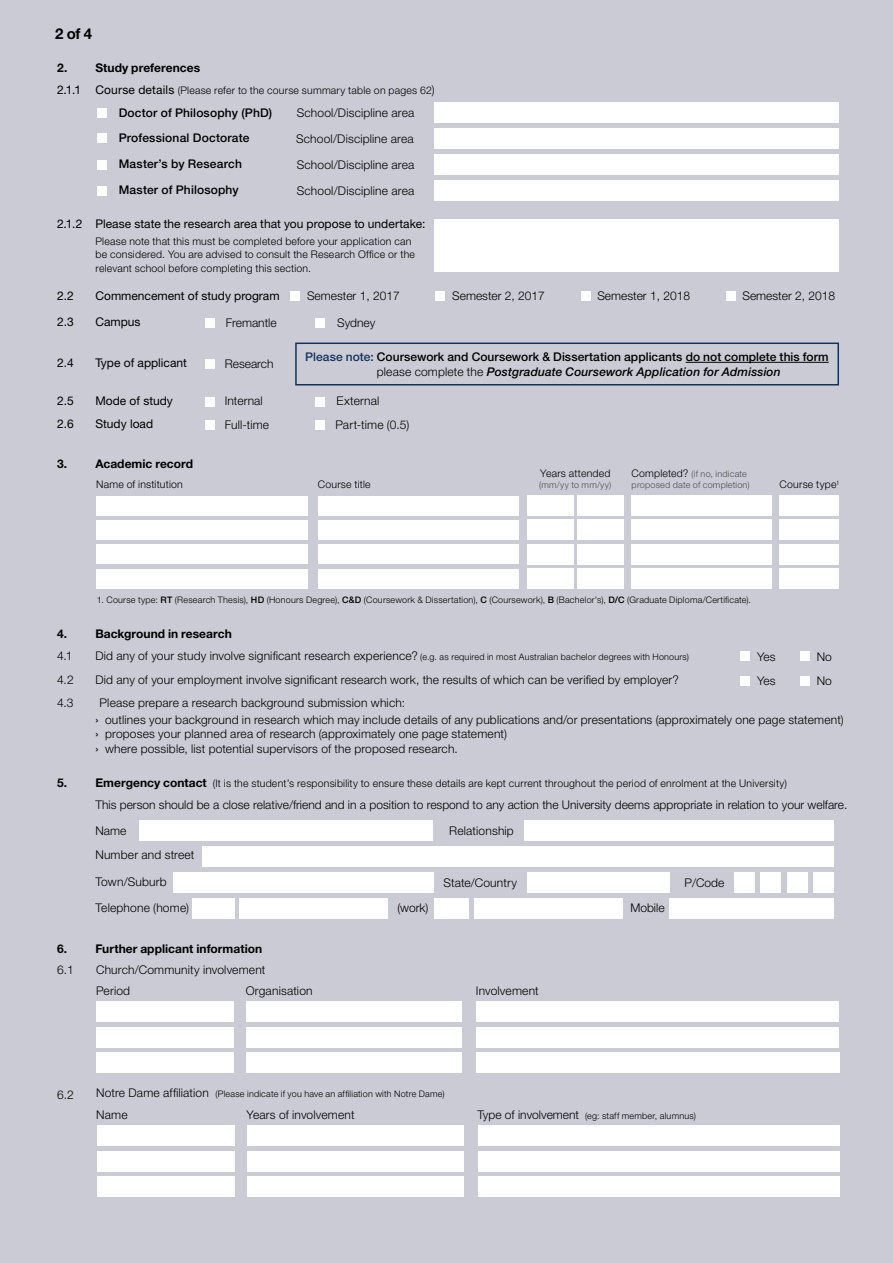
<style>
.page{position:relative;width:893px;height:1263px;background:#cbcbd6}
.page>*{position:absolute;margin:0;border:0;box-sizing:border-box;transform-origin:0 0}
.t1{font:700 15px "Helvetica Neue LT Std";color:#000}
.t2{font:300 12px "Helvetica Neue LT Std";letter-spacing:.015em;color:#000}
.t3{font:500 12px/14.4px "Helvetica Neue LT Std";letter-spacing:.01em;color:#000}
.t4{font:12px "Helvetica Neue LT Std";color:#000}
.t5{font:700 12px "Helvetica Neue LT Std";letter-spacing:.005em;color:#000}
.t6{font:300 10.5px/13.5px "Helvetica Neue LT Std";letter-spacing:.02em;color:#000}
.t7{font:300 9px "Helvetica Neue LT Std";letter-spacing:.025em;color:#000}
.t8{font:300 9px/10.8px "Helvetica Neue LT Std";letter-spacing:.025em;color:#4d4d4f}
.s1{font-weight:400;font-size:12px}
.s2{font-size:12px}
.s3{color:#16325c}
.s4{font-weight:300}
.s5{font-style:italic}
.s6{font-size:10.5px;color:#000}
.s7{font-weight:500}
.s8{font-weight:400}
.s9{font-weight:700;font-size:12px}
</style>
<div class="page">
<svg style="left:139px;top:820px;width:695px;height:46px"></svg>
<svg style="left:173px;top:872px;width:296px;height:46px"></svg>
<svg style="left:475px;top:872px;width:359px;height:46px"></svg>
<div style="left:740px;top:675px;width:10px;height:10px;background:#fff"></div>
<div style="left:800px;top:675px;width:9px;height:10px;background:#fff"></div>
<div style="left:740px;top:651px;width:10px;height:10px;background:#fff"></div>
<div style="left:800px;top:651px;width:9px;height:10px;background:#fff"></div>
<div style="left:434px;top:129px;width:405px;height:20px;background:#fff"></div>
<div style="left:97px;top:134px;width:10px;height:9px;background:#fff"></div>
<div style="left:434px;top:155px;width:405px;height:20px;background:#fff"></div>
<div style="left:97px;top:160px;width:10px;height:9px;background:#fff"></div>
<div style="left:434px;top:181px;width:405px;height:20px;background:#fff"></div>
<div style="left:97px;top:186px;width:10px;height:9px;background:#fff"></div>
<div style="left:434px;top:103px;width:405px;height:20px;background:#fff"></div>
<div style="left:97px;top:108px;width:10px;height:10px;background:#fff"></div>
<div style="left:205px;top:318px;width:10px;height:10px;background:#fff"></div>
<div style="left:315px;top:318px;width:10px;height:10px;background:#fff"></div>
<div style="left:290px;top:291px;width:10px;height:10px;background:#fff"></div>
<div style="left:435px;top:291px;width:10px;height:10px;background:#fff"></div>
<div style="left:581px;top:291px;width:9px;height:10px;background:#fff"></div>
<div style="left:726px;top:291px;width:10px;height:10px;background:#fff"></div>
<div style="left:205px;top:397px;width:10px;height:9px;background:#fff"></div>
<div style="left:315px;top:397px;width:10px;height:9px;background:#fff"></div>
<div style="left:205px;top:420px;width:10px;height:10px;background:#fff"></div>
<div style="left:315px;top:420px;width:10px;height:10px;background:#fff"></div>
<div style="left:434px;top:220px;width:405px;height:52px;background:#fff"></div>
<svg style="left:527px;top:495px;width:97px;height:94px"></svg>
<svg style="left:632px;top:495px;width:140px;height:94px"></svg>
<svg style="left:96px;top:496px;width:212px;height:93px"></svg>
<svg style="left:318px;top:496px;width:201px;height:93px"></svg>
<svg style="left:780px;top:495px;width:59px;height:94px"></svg>
<div style="left:96px;top:1001px;width:138px;height:20px;background:#fff"></div>
<div style="left:246px;top:1001px;width:216px;height:20px;background:#fff"></div>
<div style="left:476px;top:1001px;width:363px;height:20px;background:#fff"></div>
<svg style="left:96px;top:1027px;width:138px;height:45px"></svg>
<svg style="left:246px;top:1027px;width:216px;height:45px"></svg>
<svg style="left:476px;top:1027px;width:363px;height:45px"></svg>
<svg style="left:97px;top:1125px;width:138px;height:72px"></svg>
<svg style="left:247px;top:1125px;width:216px;height:72px"></svg>
<svg style="left:478px;top:1125px;width:361px;height:72px"></svg>
<div style="left:205px;top:359px;width:10px;height:10px;background:#fff"></div>
<hr style="left:686px;top:362px;width:143px;height:1px;background:#000">
<div style="left:295px;top:342px;width:544px;height:43px;border:2px solid #16325c"></div>
<p class="t1" style="left:55px;top:24px;width:38px">2 of 4</p>
<p class="t5" style="left:57px;top:61px;width:145px">2. Study preferences</p>
<p class="t6" style="left:57px;top:83px;width:379px"><span class="s1">2.1.1 Course details</span> (Please refer to the course summary table on pages 62<span class="s2">)</span></p>
<p class="t3" style="left:119px;top:131px;width:132px">Professional Doctorate</p>
<p class="t2" style="left:296px;top:131px;width:119px">School/Discipline area</p>
<p class="t3" style="left:119px;top:157px;width:125px">Master’s by Research</p>
<p class="t2" style="left:297px;top:157px;width:119px">School/Discipline area</p>
<p class="t3" style="left:119px;top:183px;width:122px">Master of Philosophy</p>
<p class="t2" style="left:297px;top:183px;width:119px">School/Discipline area</p>
<p class="t3" style="left:119px;top:106px;width:155px">Doctor of Philosophy (PhD)</p>
<p class="t2" style="left:297px;top:105px;width:119px">School/Discipline area</p>
<p class="t4" style="left:57px;top:217px;width:370px">2.1.2 Please state the research area that you propose to undertake:</p>
<p class="t6" style="left:96px;top:234px;width:321px">Please note that this must be completed before your application can be considered. You are advised to consult the Research Office or the relevant school before completing this section.</p>
<p class="t4" style="left:57px;top:288px;width:18px">2.2</p>
<p class="t4" style="left:96px;top:288px;width:186px">Commencement of study program</p>
<p class="t2" style="left:307px;top:288px;width:94px">Semester 1, 2017</p>
<p class="t2" style="left:452px;top:288px;width:94px">Semester 2, 2017</p>
<p class="t2" style="left:597px;top:288px;width:94px">Semester 1, 2018</p>
<p class="t2" style="left:742px;top:288px;width:94px">Semester 2, 2018</p>
<p class="t4" style="left:57px;top:314px;width:18px">2.3</p>
<p class="t4" style="left:95px;top:314px;width:47px">Campus</p>
<p class="t2" style="left:226px;top:315px;width:52px">Fremantle</p>
<p class="t2" style="left:337px;top:315px;width:40px">Sydney</p>
<p class="t4" style="left:57px;top:356px;width:18px">2.4</p>
<p class="t4" style="left:95px;top:356px;width:93px">Type of applicant</p>
<p class="t2" style="left:225px;top:356px;width:50px">Research</p>
<p class="t3" style="left:377px;top:349px;width:453px;text-indent:-72px"><span class="s3">Please note:</span> Coursework and Coursework &amp; Dissertation applicants do not complete this form <span class="s4">please complete the</span> <span class="s5">Postgraduate Coursework Application for Admission</span></p>
<p class="t4" style="left:57px;top:393px;width:18px">2.5</p>
<p class="t4" style="left:95px;top:393px;width:79px">Mode of study</p>
<p class="t2" style="left:225px;top:394px;width:39px">Internal</p>
<p class="t2" style="left:336px;top:394px;width:44px">External</p>
<p class="t4" style="left:57px;top:417px;width:18px">2.6</p>
<p class="t4" style="left:95px;top:417px;width:59px">Study load</p>
<p class="t2" style="left:225px;top:417px;width:46px">Full-time</p>
<p class="t2" style="left:335px;top:417px;width:75px">Part-time (0.5)</p>
<p class="t5" style="left:57px;top:456px;width:138px">3. Academic record</p>
<p class="t6" style="left:96px;top:477px;width:88px">Name of institution</p>
<p class="t6" style="left:318px;top:477px;width:54px">Course title</p>
<p class="t8" style="left:539px;top:479px;width:74px">(mm/yy to mm/yy)</p>
<p class="t8" style="left:632px;top:468px;width:119px"><span class="s6">Completed?</span> (if no, indicate proposed date of completion)</p>
<p class="t6" style="left:540px;top:467px;width:72px">Years attended</p>
<p class="t6" style="left:780px;top:478px;width:61px">Course type<sup>1</sup></p>
<p class="t7" style="left:97px;top:594px;width:656px">1. Course type: <span class="s7">RT</span> (Research Thesis), <span class="s7">HD</span> (Honours Degree), <span class="s7">C&amp;D</span> (Coursework &amp; Dissertation), <span class="s7">C</span> (Coursework), <span class="s7">B</span> (Bachelor’s), <span class="s7">D/C</span> (Graduate Diploma/Certificate).</p>
<p class="t5" style="left:57px;top:626px;width:176px">4. Background in research</p>
<p class="t2" style="left:57px;top:672px;width:18px">4.2</p>
<p class="t2" style="left:95px;top:672px;width:585px">Did any of your employment involve significant research work, the results of which can be verified by employer?</p>
<p class="t2" style="left:757px;top:673px;width:20px">Yes</p>
<p class="t2" style="left:817px;top:673px;width:17px">No</p>
<p class="t2" style="left:57px;top:648px;width:17px">4.1</p>
<p class="t7" style="left:95px;top:651px;width:595px"><span class="s2">Did any of your study involve significant research experience?</span> (e.g. as required in most Australian bachelor degrees with Honours)</p>
<p class="t2" style="left:757px;top:649px;width:20px">Yes</p>
<p class="t2" style="left:817px;top:649px;width:17px">No</p>
<p class="t2" style="left:57px;top:696px;width:18px">4.3</p>
<p class="t2" style="left:100px;top:696px;width:307px">Please prepare a research background submission which:</p>
<p class="t2" style="left:95px;top:712px;width:750px"><span class="s8">›</span> outlines your background in research which may include details of any publications and/or presentations (approximately one page statement)</p>
<p class="t2" style="left:95px;top:726px;width:413px"><span class="s8">›</span> proposes your planned area of research (approximately one page statement)</p>
<p class="t2" style="left:95px;top:741px;width:364px"><span class="s8">›</span> where possible, list potential supervisors of the proposed research.</p>
<p class="t6" style="left:57px;top:776px;width:731px"><span class="s9">5. Emergency contact</span> (It is the student’s responsibility to ensure these details are kept current throughout the period of enrolment at the University)</p>
<p class="t2" style="left:95px;top:798px;width:753px">This person should be a close relative/friend and in a position to respond to any action the University deems appropriate in relation to your welfare.</p>
<p class="t2" style="left:95px;top:823px;width:32px">Name</p>
<p class="t2" style="left:449px;top:823px;width:66px">Relationship</p>
<p class="t2" style="left:95px;top:848px;width:101px">Number and street</p>
<p class="t2" style="left:95px;top:874px;width:73px">Town/Suburb</p>
<p class="t2" style="left:443px;top:875px;width:75px">State/Country</p>
<p class="t2" style="left:685px;top:875px;width:41px">P/Code</p>
<p class="t2" style="left:95px;top:900px;width:95px">Telephone (home)</p>
<p class="t2" style="left:397px;top:900px;width:33px">(work)</p>
<p class="t2" style="left:630px;top:900px;width:36px">Mobile</p>
<p class="t5" style="left:57px;top:941px;width:207px">6. Further applicant information</p>
<p class="t2" style="left:96px;top:962px;width:171px">Church/Community involvement</p>
<p class="t2" style="left:96px;top:984px;width:36px">Period</p>
<p class="t2" style="left:246px;top:984px;width:68px">Organisation</p>
<p class="t2" style="left:476px;top:984px;width:64px">Involvement</p>
<p class="t2" style="left:57px;top:962px;width:18px">6.1</p>
<p class="t2" style="left:57px;top:1087px;width:18px">6.2</p>
<p class="t7" style="left:96px;top:1089px;width:350px"><span class="s2">Notre Dame affiliation</span> (Please indicate if you have an affiliation with Notre Dame)</p>
<p class="t2" style="left:96px;top:1107px;width:33px">Name</p>
<p class="t2" style="left:247px;top:1107px;width:110px">Years of involvement</p>
<p class="t7" style="left:478px;top:1110px;width:220px"><span class="s2">Type of involvement</span> (eg: staff member, alumnus)</p>
</div>
